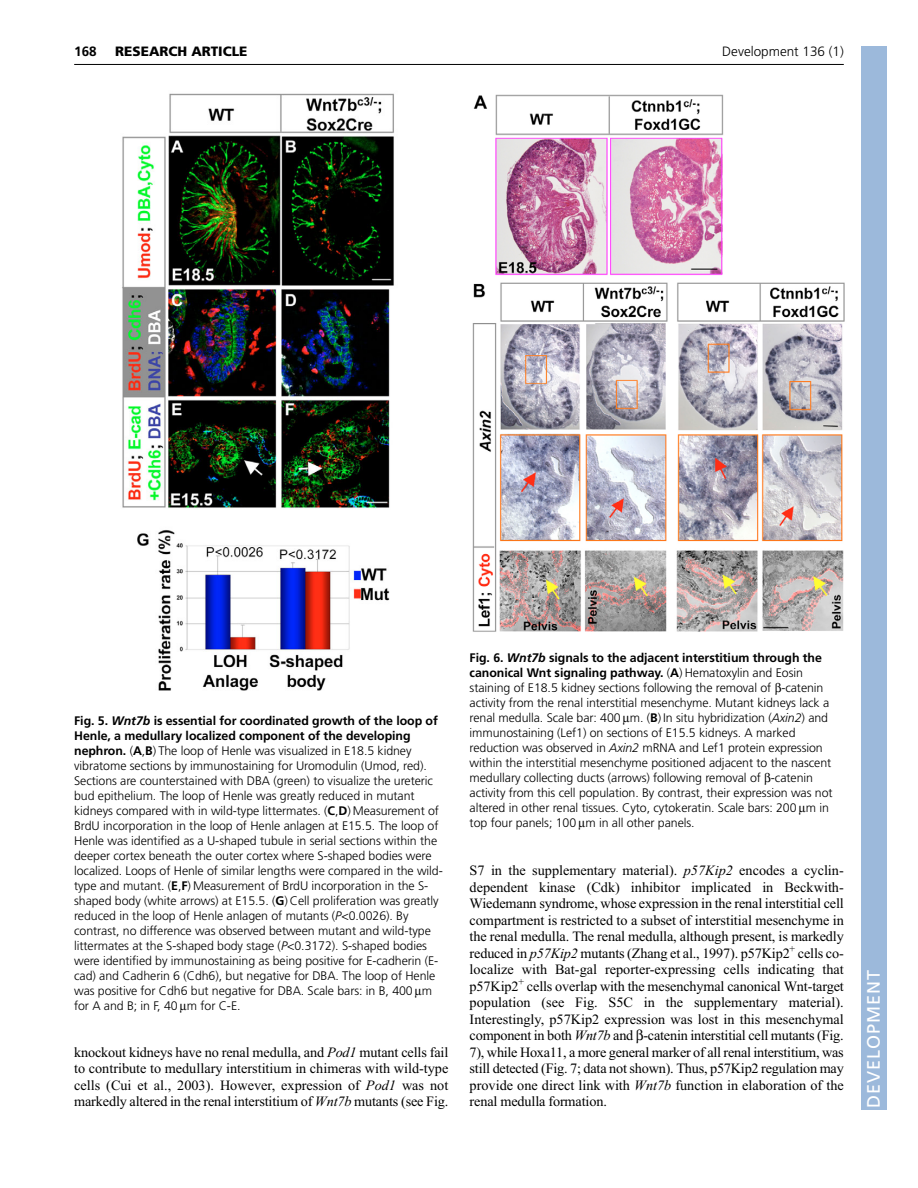
<style>
.page{position:relative;width:918px;height:1188px;background:#fff}
.page>*{position:absolute;margin:0;border:0;box-sizing:border-box;transform-origin:0 0}
.t1{font:18px "Frutiger LT Std";letter-spacing:.055em;color:#fff}
.t2{font:14.25px/16.5px "Times New Roman";letter-spacing:-.01em;color:#000;text-align:justify}
.t3{font:300 13.5px "Frutiger LT Std";color:#000}
.t4{font:900 13.5px "Frutiger LT Std";color:#000}
.t5{font:700 13.5px "Frutiger LT Std";color:#000}
.t6{font:300 12.3px/15px "Frutiger LT Std";letter-spacing:-.005em;color:#000}
.s1{font-weight:700}
.s2{font-weight:700;font-style:italic}
.s3{font-style:italic}
</style>
<div class="page">
<hr style="left:74px;top:64px;width:770px;height:1px;background:#000">
<img style="left:122px;top:93px;width:272px;height:598px">
<img style="left:472px;top:94px;width:373px;height:538px">
<div style="left:861px;top:46px;width:25px;height:1064px;background:#9cb9db"></div>
<p class="t5" style="left:74px;top:46px;width:24px">168</p>
<p class="t4" style="left:115px;top:46px;width:134px">RESEARCH ARTICLE</p>
<p class="t3" style="left:722px;top:46px;width:123px">Development 136 (1)</p>
<p class="t6" style="left:74px;top:714px;width:370px"><span class="s1">Fig. 5.</span> <span class="s2">Wnt7b</span> <span class="s1">is essential for coordinated growth of the loop of Henle, a medullary localized component of the developing nephron.</span> (<span class="s1">A</span>,<span class="s1">B</span>) The loop of Henle was visualized in E18.5 kidney vibratome sections by immunostaining for Uromodulin (Umod, red).<br>Sections are counterstained with DBA (green) to visualize the ureteric bud epithelium. The loop of Henle was greatly reduced in mutant kidneys compared with in wild-type littermates. (<span class="s1">C</span>,<span class="s1">D</span>) Measurement of BrdU incorporation in the loop of Henle anlagen at E15.5. The loop of Henle was identified as a U-shaped tubule in serial sections within the deeper cortex beneath the outer cortex where S-shaped bodies were localized. Loops of Henle of similar lengths were compared in the wild&shy;type and mutant. (<span class="s1">E</span>,<span class="s1">F</span>) Measurement of BrdU incorporation in the S&shy;shaped body (white arrows) at E15.5. (<span class="s1">G</span>) Cell proliferation was greatly reduced in the loop of Henle anlagen of mutants (<span class="s3">P</span>&lt;0.0026). By contrast, no difference was observed between mutant and wild-type littermates at the S-shaped body stage (<span class="s3">P</span>&lt;0.3172). S-shaped bodies were identified by immunostaining as being positive for E-cadherin (E&shy;cad) and Cadherin 6 (Cdh6), but negative for DBA. The loop of Henle was positive for Cdh6 but negative for DBA. Scale bars: in B, 400 m for A and B; in F, 40 m for C-E.</p>
<p class="t2" style="left:74px;top:1045px;width:376px">knockout kidneys have no renal medulla, and <span class="s3">Pod1</span> mutant cells fail to contribute to medullary interstitium in chimeras with wild-type cells (Cui et al., 2003). However, expression of <span class="s3">Pod1</span> was not markedly altered in the renal interstitium of <span class="s3">Wnt7b</span> mutants (see Fig.</p>
<p class="t6" style="left:470px;top:651px;width:364px"><span class="s1">Fig. 6.</span> <span class="s2">Wnt7b</span> <span class="s1">signals to the adjacent interstitium through the canonical Wnt signaling pathway.</span> (<span class="s1">A</span>) Hematoxylin and Eosin staining of E18.5 kidney sections following the removal of -catenin activity from the renal interstitial mesenchyme. Mutant kidneys lack a renal medulla. Scale bar: 400 m. (<span class="s1">B</span>) In situ hybridization (<span class="s3">Axin2</span>) and immunostaining (Lef1) on sections of E15.5 kidneys. A marked reduction was observed in <span class="s3">Axin2</span> mRNA and Lef1 protein expression within the interstitial mesenchyme positioned adjacent to the nascent medullary collecting ducts (arrows) following removal of -catenin activity from this cell population. By contrast, their expression was not altered in other renal tissues. Cyto, cytokeratin. Scale bars: 200 m in top four panels; 100 m in all other panels.</p>
<p class="t2" style="left:470px;top:864px;width:376px">S7 in the supplementary material). <span class="s3">p57Kip2</span> encodes a cyclin&shy;dependent kinase (Cdk) inhibitor implicated in Beckwith-Wiedemann syndrome, whose expression in the renal interstitial cell compartment is restricted to a subset of interstitial mesenchyme in the renal medulla. The renal medulla, although present, is markedly reduced in <span class="s3">p57Kip2</span> mutants (Zhang et al., 1997). p57Kip2<sup>+</sup> cells co&shy;localize with Bat-gal reporter-expressing cells indicating that p57Kip2<sup>+</sup> cells overlap with the mesenchymal canonical Wnt-target population (see Fig. S5C in the supplementary material).<br>Interestingly, p57Kip2 expression was lost in this mesenchymal component in both <span class="s3">Wnt7b</span> and -catenin interstitial cell mutants (Fig.<br>7), while Hoxa11, a more general marker of all renal interstitium, was still detected (Fig. 7; data not shown). Thus, p57Kip2 regulation may provide one direct link with <span class="s3">Wnt7b</span> function in elaboration of the renal medulla formation.</p>
<h1 class="t1" style="left:863px;top:1108px;width:140px;rotate:-90deg">DEVELOPMENT</h1>
</div>
